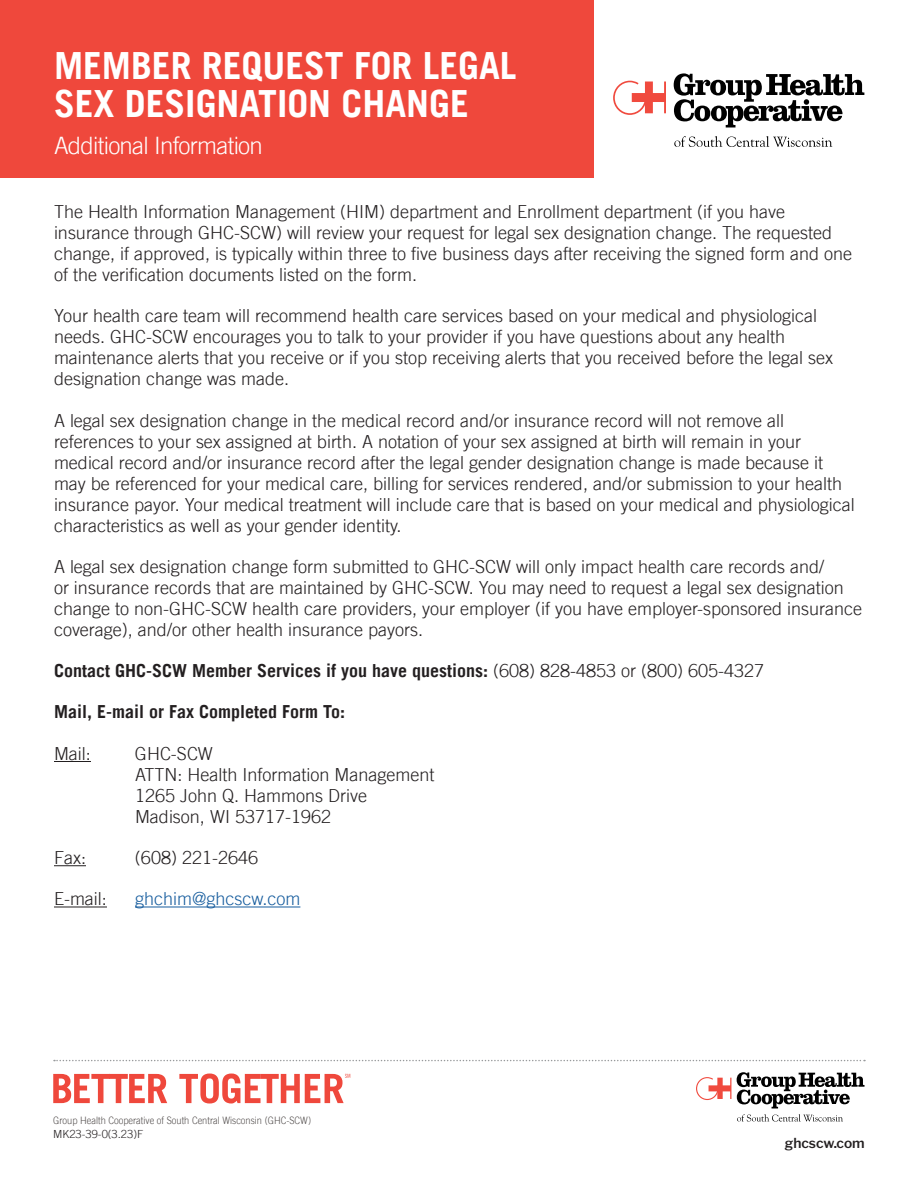
<style>
.page{position:relative;width:918px;height:1188px;background:#fff}
.page>*{position:absolute;margin:0;border:0;box-sizing:border-box;transform-origin:0 0}
.t1{font:700 37.5px/37.5px "Trade Gothic LT";color:#fff}
.t2{font:300 24px "Trade Gothic LT";letter-spacing:-.03em;color:#fff}
.Larger_Body_Content{font:300 18px/21px "Trade Gothic LT";color:#231f20}
.Larger_Body_Content-2{font:700 18px "Trade Gothic LT";color:#231f20}
.Larger_Body_Content-3{font:300 18px "Trade Gothic LT";color:#175d9e}
.t3{font:600 13.65px "Libre Franklin";color:#231f20}
.t4{font:300 11.25px "Trade Gothic LT";color:#231f20}
.t5{font:300 10.2px "Trade Gothic LT";color:#514c4b;scale:.91 1}
.s1{font-weight:300}
</style>
<div class="page">
<svg style="left:696px;top:1077px;width:35px;height:23px"></svg>
<svg style="left:737px;top:1072px;width:128px;height:50px"></svg>
<svg style="left:53px;top:1074px;width:114px;height:29px"></svg>
<svg style="left:179px;top:1074px;width:171px;height:30px"></svg>
<svg style="left:54px;top:1060px;width:811px;height:1px"></svg>
<div style="left:0;top:0;width:594px;height:178px;background:#ef483c"></div>
<svg style="left:674px;top:73px;width:190px;height:54px"></svg>
<svg style="left:613px;top:81px;width:53px;height:34px"></svg>
<svg style="left:674px;top:136px;width:158px;height:11px"></svg>
<hr style="left:54px;top:761px;width:37px;height:1px;background:#231f20">
<hr style="left:54px;top:865px;width:32px;height:1px;background:#231f20">
<hr style="left:54px;top:907px;width:53px;height:1px;background:#231f20">
<hr style="left:135px;top:907px;width:165px;height:1px;background:#175d9e">
<p class="t1" style="left:54px;top:46px;width:464px">MEMBER REQUEST FOR LEGAL<br>SEX DESIGNATION CHANGE</p>
<p class="t2" style="left:54px;top:131px;width:210px">Additional Information</p>
<p class="Larger_Body_Content" style="left:54px;top:201px;width:800px">The Health Information Management (HIM) department and Enrollment department (if you have insurance through GHC-SCW) will review your request for legal sex designation change. The requested change, if approved, is typically within three to five business days after receiving the signed form and one of the verification documents listed on the form.</p>
<p class="Larger_Body_Content" style="left:54px;top:305px;width:781px">Your health care team will recommend health care services based on your medical and physiological needs. GHC-SCW encourages you to talk to your provider if you have questions about any health maintenance alerts that you receive or if you stop receiving alerts that you received before the legal sex designation change was made.</p>
<p class="Larger_Body_Content" style="left:54px;top:410px;width:802px">A legal sex designation change in the medical record and/or insurance record will not remove all references to your sex assigned at birth. A notation of your sex assigned at birth will remain in your medical record and/or insurance record after the legal gender designation change is made because it may be referenced for your medical care, billing for services rendered, and/or submission to your health insurance payor. Your medical treatment will include care that is based on your medical and physiological characteristics as well as your gender identity.</p>
<p class="Larger_Body_Content" style="left:54px;top:556px;width:810px">A legal sex designation change form submitted to GHC-SCW will only impact health care records and/<br>or insurance records that are maintained by GHC-SCW. You may need to request a legal sex designation change to non-GHC-SCW health care providers, your employer (if you have employer-sponsored insurance coverage), and/or other health insurance payors.</p>
<p class="Larger_Body_Content-2" style="left:54px;top:660px;width:712px">Contact GHC-SCW Member Services if you have questions: <span class="s1">(608) 828-4853 or (800) 605-4327</span></p>
<p class="Larger_Body_Content-2" style="left:54px;top:701px;width:293px">Mail, E-mail or Fax Completed Form To:</p>
<p class="Larger_Body_Content" style="left:54px;top:743px;width:38px">Mail:</p>
<p class="Larger_Body_Content" style="left:135px;top:743px;width:301px">GHC-SCW<br>ATTN: Health Information Management<br>1265 John Q. Hammons Drive<br>Madison, WI 53717-1962</p>
<p class="Larger_Body_Content" style="left:54px;top:847px;width:34px">Fax:</p>
<p class="Larger_Body_Content" style="left:135px;top:847px;width:125px">(608) 221-2646</p>
<p class="Larger_Body_Content" style="left:54px;top:888px;width:54px">E-mail:</p>
<p class="Larger_Body_Content-3" style="left:135px;top:888px;width:167px">ghchim@ghcscw.com</p>
<p class="t5" style="left:53px;top:1114px;width:285px">Group Health Cooperative of South Central Wisconsin (GHC-SCW)</p>
<p class="t4" style="left:53px;top:1127px;width:92px">MK23-39-0(3.23)F</p>
<p class="t3" style="left:785px;top:1132px;width:81px">ghcscw.com</p>
</div>
